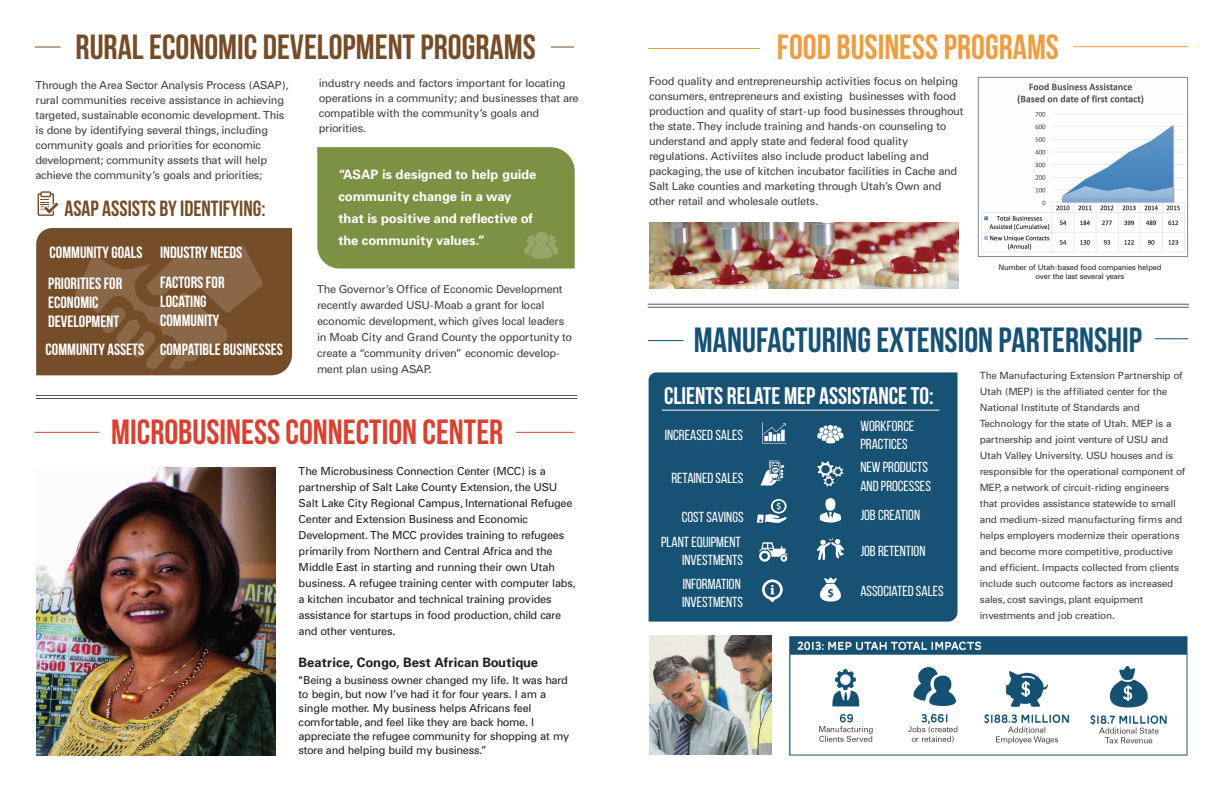
<style>
.page{position:relative;width:1224px;height:792px;background:#fff}
.page>*{position:absolute;margin:0;border:0;box-sizing:border-box;transform-origin:0 0}
.t1{font:700 35px "Bebas Neue";color:#175173}
.t2{font:700 35px "Bebas Neue";color:#754d29}
.t3{font:700 35px "Bebas Neue";color:#d94131}
.t4{font:700 35px "Bebas Neue";color:#ee9e40}
.t5{font:700 24px "Bebas Neue";color:#fff}
.t6{font:22px "Bebas Neue";color:#754d29}
.t7{font:16.3px/19px "Bebas Neue";color:#fff}
.t8{font:14.6px/18.3px "Bebas Neue";color:#fff}
.t9{font:700 13px/22px "Univers";color:#fff}
.t10{font:700 13px "Univers";color:#231f20}
.t11{font:11px/15px "Univers";letter-spacing:-.03em;color:#414042}
.t12{font:11px/16px "Univers";letter-spacing:-.03em;color:#231f20}
.t13{font:10px/16px "Univers";letter-spacing:-.02em;color:#414042}
.t14{font:7.6px/9.1px "Univers";letter-spacing:-.025em;color:#231f20;text-align:center}
</style>
<div class="page">
<svg style="left:112px;top:228px;width:180px;height:147px;background:#7c5634"></svg>
<hr style="left:36px;top:395px;width:541px;height:1px;background:#515254">
<hr style="left:36px;top:398px;width:541px;height:1px;background:#515254">
<hr style="left:648px;top:340px;width:35px;height:1px;background:#175173">
<hr style="left:1155px;top:338px;width:33px;height:1px;background:#175173">
<hr style="left:648px;top:48px;width:112px;height:1px;background:#ee9e40">
<hr style="left:1073px;top:46px;width:115px;height:1px;background:#ee9e40">
<svg style="left:551px;top:47px;width:23px;height:1px"></svg>
<hr style="left:516px;top:432px;width:58px;height:1px;background:#d94131">
<img style="left:981px;top:83px;width:204px;height:169px">
<img style="left:649px;top:222px;width:309px;height:66px">
<div style="left:978px;top:77px;width:210px;height:180px;border:1px solid #808285"></div>
<div style="left:649px;top:372px;width:309px;height:250px;background:#175173"></div>
<svg style="left:761px;top:461px;width:23px;height:25px"></svg>
<svg style="left:817px;top:425px;width:26px;height:18px"></svg>
<svg style="left:757px;top:499px;width:30px;height:24px"></svg>
<svg style="left:817px;top:538px;width:27px;height:22px"></svg>
<svg style="left:820px;top:498px;width:21px;height:25px"></svg>
<svg style="left:762px;top:422px;width:25px;height:21px"></svg>
<svg style="left:781px;top:430px;width:4px;height:11px"></svg>
<svg style="left:817px;top:461px;width:26px;height:26px"></svg>
<svg style="left:759px;top:542px;width:28px;height:20px"></svg>
<svg style="left:762px;top:579px;width:21px;height:23px"></svg>
<svg style="left:818px;top:577px;width:24px;height:25px"></svg>
<hr style="left:662px;top:410px;width:277px;height:1px;background:#fff">
<img style="left:789px;top:636px;width:399px;height:119px">
<img style="left:112px;top:468px;width:163px;height:288px">
<img style="left:34px;top:46px;width:78px;height:710px">
<img style="left:649px;top:636px;width:123px;height:119px">
<div style="left:317px;top:147px;width:258px;height:122px;background:#7c9144"></div>
<hr style="left:648px;top:304px;width:541px;height:1px;background:#515254">
<hr style="left:648px;top:307px;width:541px;height:1px;background:#515254">
<h1 class="t2" style="left:76px;top:28px;width:462px">RURAL ECONOMIC DEVELOPMENT PROGRAMS</h1>
<p class="t11" style="left:35px;top:77px;width:255px">Through the Area Sector Analysis Process (ASAP), rural communities receive assistance in achieving targeted, sustainable economic development. This is done by identifying several things, including community goals and priorities for economic development; community assets that will help achieve the community’s goals and priorities;</p>
<p class="t11" style="left:319px;top:75px;width:262px">industry needs and factors important for locating operations in a community; and businesses that are compatible with the community’s goals and priorities.</p>
<p class="t9" style="left:338px;top:163px;width:199px">“ASAP is designed to help guide community change in a way that is positive and reflective of the community values.”</p>
<h3 class="t6" style="left:64px;top:196px;width:203px">ASAP ASSISTS BY IDENTIFYING:</h3>
<h3 class="t7" style="left:50px;top:243px;width:94px">COMMUNITY GOALS</h3>
<h3 class="t7" style="left:160px;top:238px;width:84px;line-height:29.4px">INDUSTRY NEEDS<br>FACTORS FOR</h3>
<h3 class="t7" style="left:160px;top:291px;width:61px">LOCATING<br>COMMUNITY</h3>
<h3 class="t7" style="left:160px;top:340px;width:124px">COMPATIBLE BUSINESSES</h3>
<h3 class="t7" style="left:48px;top:274px;width:76px">PRIORITIES FOR<br>ECONOMIC<br>DEVELOPMENT</h3>
<p class="t11" style="left:317px;top:281px;width:257px;line-height:16px">The Governor’s Office of Economic Development recently awarded USU-Moab a grant for local economic development, which gives local leaders in Moab City and Grand County the opportunity to create a “community driven” economic develop&shy;ment plan using ASAP.</p>
<h3 class="t7" style="left:46px;top:340px;width:100px">COMMUNITY ASSETS</h3>
<h1 class="t3" style="left:111px;top:413px;width:394px">MICROBUSINESS CONNECTION CENTER</h1>
<p class="t12" style="left:299px;top:463px;width:279px">The Microbusiness Connection Center (MCC) is a partnership of Salt Lake County Extension, the USU Salt Lake City Regional Campus, International Refugee Center and Extension Business and Economic Development. The MCC provides training to refugees primarily from Northern and Central Africa and the Middle East in starting and running their own Utah business. A refugee training center with computer labs, a kitchen incubator and technical training provides assistance for startups in food production, child care and other ventures.</p>
<p class="t10" style="left:299px;top:655px;width:241px">Beatrice, Congo, Best African Boutique</p>
<p class="t12" style="left:299px;top:673px;width:272px;line-height:14px">"Being a business owner changed my life. It was hard to begin, but now I’ve had it for four years. I am a single mother. My business helps Africans feel comfortable, and feel like they are back home. I appreciate the refugee community for shopping at my store and helping build my business.”</p>
<h1 class="t4" style="left:777px;top:28px;width:284px">FOOD BUSINESS PROGRAMS</h1>
<p class="t11" style="left:649px;top:74px;width:316px">Food quality and entrepreneurship activities focus on helping consumers, entrepreneurs and existing businesses with food production and quality of start-up food businesses throughout the state. They include training and hands-on counseling to understand and apply state and federal food quality regulations. Activiites also include product labeling and packaging, the use of kitchen incubator facilities in Cache and Salt Lake counties and marketing through Utah’s Own and other retail and wholesale outlets.</p>
<p class="t14" style="left:998px;top:262px;width:165px">Number of Utah-based food companies helped over the last several years</p>
<h1 class="t1" style="left:694px;top:320px;width:450px">MANUFACTURING EXTENSION PARTERNSHIP</h1>
<h2 class="t5" style="left:664px;top:383px;width:271px">CLIENTS RELATE MEP ASSISTANCE TO:</h2>
<h3 class="t8" style="left:665px;top:425px;width:80px">INCREASED SALES</h3>
<h3 class="t8" style="left:671px;top:469px;width:73px">RETAINED SALES</h3>
<h3 class="t8" style="left:661px;top:504px;width:84px;line-height:25.2px;text-align:right">COST SAVINGS<br>PLANT EQUIPMENT</h3>
<h3 class="t8" style="left:682px;top:548px;width:62px;line-height:24.1px">INVESTMENTS<br>INFORMATION</h3>
<h3 class="t8" style="left:682px;top:593px;width:62px">INVESTMENTS</h3>
<h3 class="t8" style="left:860px;top:417px;width:55px">WORKFORCE<br>PRACTICES</h3>
<h3 class="t8" style="left:860px;top:458px;width:72px">NEW PRODUCTS<br>AND PROCESSES</h3>
<h3 class="t8" style="left:860px;top:506px;width:61px">JOB CREATION</h3>
<h3 class="t8" style="left:860px;top:542px;width:67px">JOB RETENTION</h3>
<h3 class="t8" style="left:860px;top:582px;width:85px">ASSOCIATED SALES</h3>
<p class="t13" style="left:980px;top:367px;width:207px">The Manufacturing Extension Partnership of Utah (MEP) is the affiliated center for the National Institute of Standards and Technology for the state of Utah. MEP is a partnership and joint venture of USU and Utah Valley University. USU houses and is responsible for the operational component of MEP, a network of circuit-riding engineers that provides assistance statewide to small and medium-sized manufacturing firms and helps employers modernize their operations and become more competitive, productive and efficient. Impacts collected from clients include such outcome factors as increased sales, cost savings, plant equipment investments and job creation.</p>
</div>
